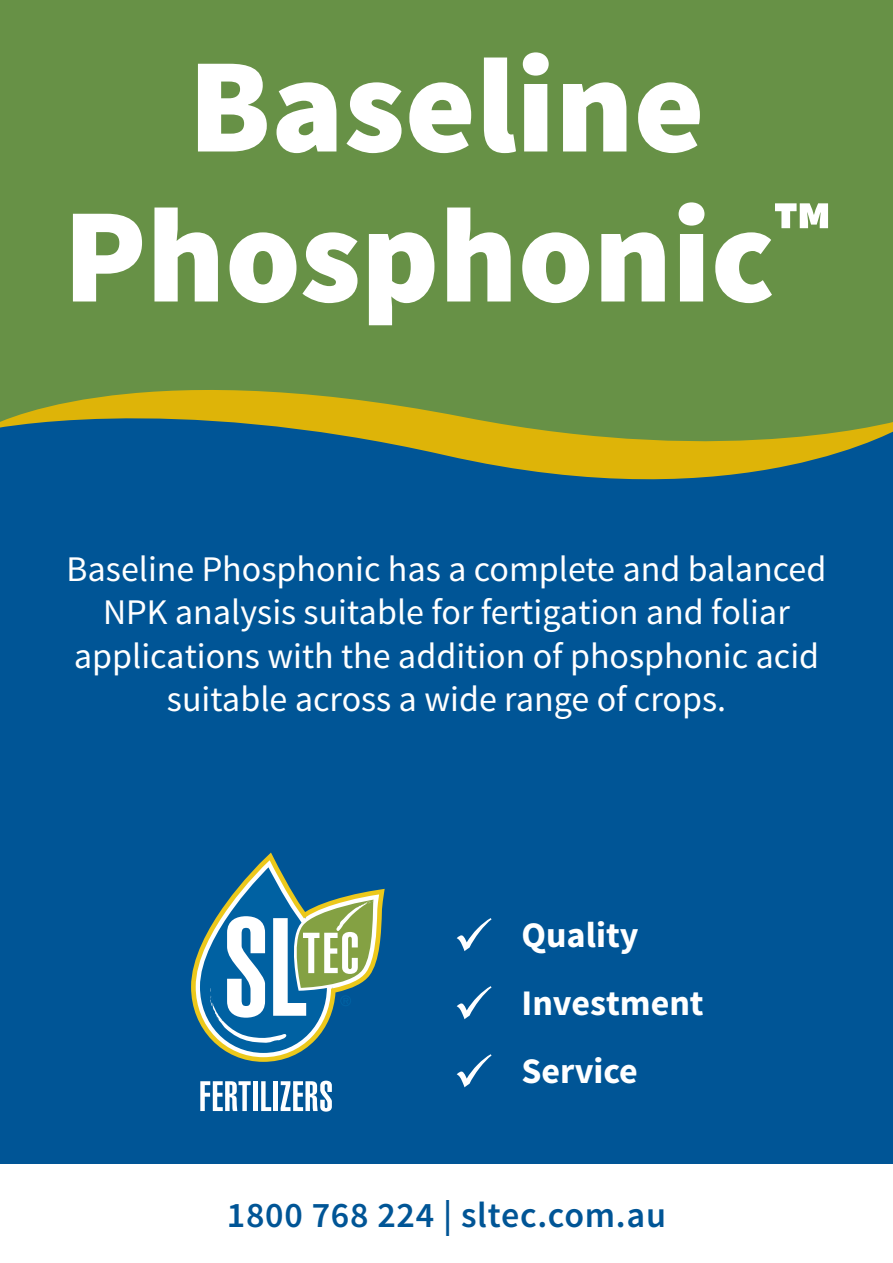
<style>
.page{position:relative;width:893px;height:1263px;background:#fff}
.page>*{position:absolute;margin:0;border:0;box-sizing:border-box;transform-origin:0 0}
.t1{font:900 135px/150px "Source Sans Pro";color:#fff;text-align:center}
.t2{font:36px/43.2px "Source Sans Pro";color:#fff;text-align:center}
.t3{font:700 36px/68.1px "Source Sans Pro";color:#fff}
.t4{font:600 36px "Source Sans Pro";letter-spacing:.02em;color:#005596}
</style>
<div class="page">
<div style="left:0;top:523px;width:893px;height:641px;background:#005596"></div>
<div style="left:0;top:470px;width:893px;height:53px;background:#005596"></div>
<svg style="left:0;top:32px;width:893px;height:438px;background:#699046"></svg>
<div style="left:0;top:0;width:893px;height:32px;background:#679146"></div>
<svg style="left:191px;top:852px;width:194px;height:210px"></svg>
<svg style="left:200px;top:1081px;width:51px;height:30px"></svg>
<div style="left:253px;top:1081px;width:5px;height:30px;background:#fff"></div>
<svg style="left:261px;top:1081px;width:10px;height:30px"></svg>
<hr style="left:274px;top:1081px;width:4px;height:30px;background:#fff">
<svg style="left:281px;top:1081px;width:51px;height:30px"></svg>
<svg style="left:457px;top:918px;width:35px;height:33px"></svg>
<svg style="left:457px;top:986px;width:35px;height:33px"></svg>
<svg style="left:457px;top:1054px;width:35px;height:33px"></svg>
<h1 class="t1" style="left:63px;top:38px;width:768px">Baseline<br>Phosphonic<sup>™</sup></h1>
<p class="t2" style="left:67px;top:548px;width:761px">Baseline Phosphonic has a complete and balanced NPK analysis suitable for fertigation and foliar applications with the addition of phosphonic acid suitable across a wide range of crops.</p>
<p class="t3" style="left:521px;top:902px;width:184px">Quality<br>Investment<br>Service</p>
<p class="t4" style="left:227px;top:1193px;width:441px">1800 768 224 | sltec.com.au</p>
</div>
